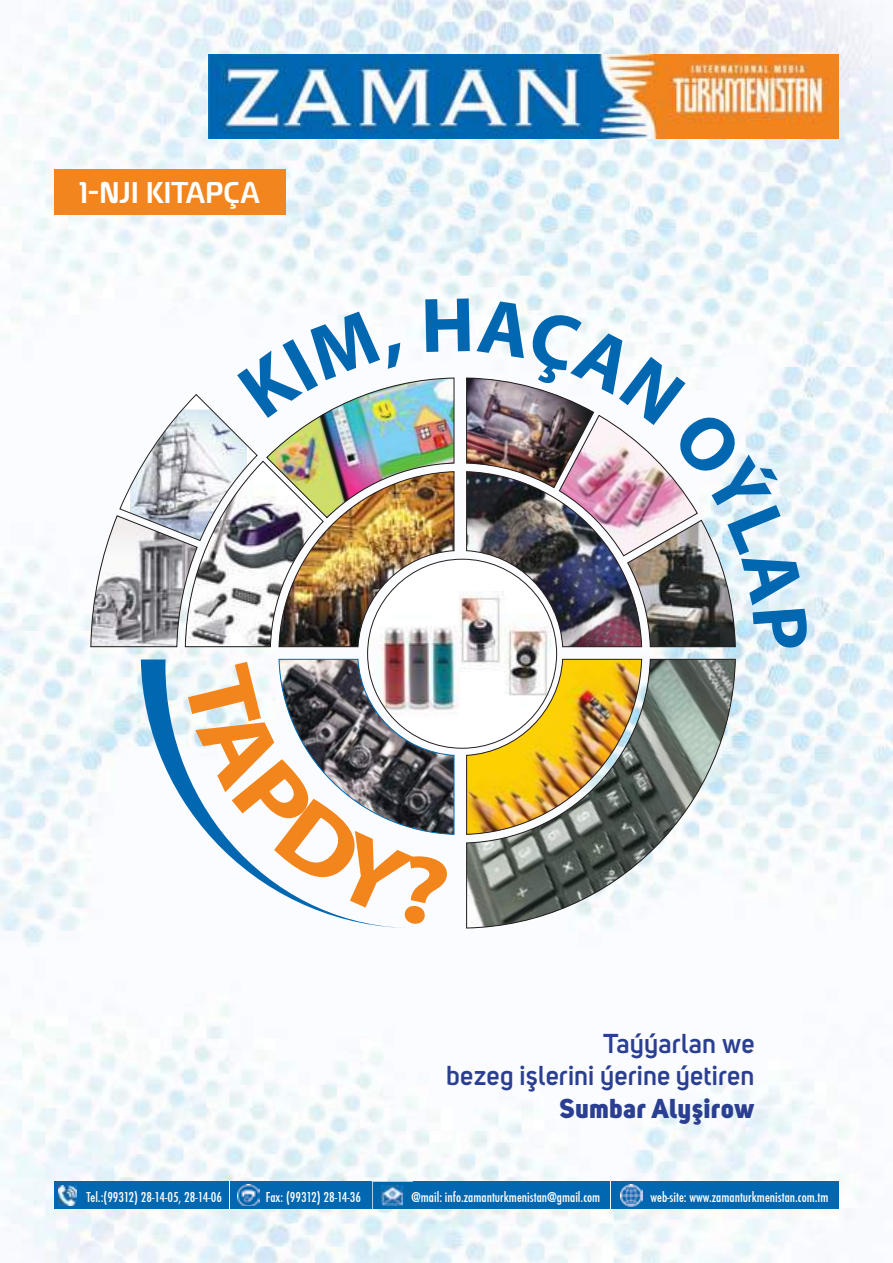
<style>
.page{position:relative;width:893px;height:1263px;background:#fff}
.page>*{position:absolute;margin:0;border:0;box-sizing:border-box;transform-origin:0 0}
.t1{font:500 30px "Magistral Cond";letter-spacing:.01em;color:#fff}
.t2{font:600 27px/32.4px "Uni Sans";letter-spacing:.005em;color:#2a3f91;text-align:right}
.t3{font:800 27px "Uni Sans";letter-spacing:.005em;color:#2a3f91}
.t4{font:500 condensed 14.85px "ART Futura TEE";color:#fff}
</style>
<div class="page">
<img style="left:0;top:0;width:893px;height:1263px">
<div style="left:54px;top:1182px;width:785px;height:27px;background:#0067b0"></div>
<svg style="left:610px;top:1182px;width:1px;height:27px"></svg>
<img style="left:238px;top:1185px;width:21px;height:21px">
<img style="left:372px;top:1177px;width:41px;height:38px">
<img style="left:373px;top:1182px;width:40px;height:27px">
<svg style="left:372px;top:1182px;width:1px;height:27px"></svg>
<svg style="left:412px;top:1191px;width:1px;height:14px"></svg>
<img style="left:381px;top:1186px;width:22px;height:19px">
<img style="left:621px;top:1185px;width:21px;height:21px">
<img style="left:59px;top:1185px;width:18px;height:20px">
<img style="left:369px;top:650px;width:186px;height:66px">
<img style="left:466px;top:659px;width:270px;height:269px">
<svg style="left:141px;top:659px;width:42px;height:269px"></svg>
<img style="left:209px;top:54px;width:630px;height:85px">
<div style="left:54px;top:170px;width:231px;height:45px;background:#f2851e"></div>
<img style="left:90px;top:298px;width:718px;height:352px">
<svg style="left:183px;top:658px;width:272px;height:270px"></svg>
<h1 class="t1" style="left:80px;top:174px;width:182px">1-NJI KITAPçA</h1>
<h2 class="t2" style="left:446px;top:1025px;width:310px">Taýýarlan we<br>bezeg işlerini ýerine ýetiren</h2>
<h2 class="t3" style="left:560px;top:1091px;width:196px">Sumbar Alyşirow</h2>
<p class="t4" style="left:87px;top:1189px;width:137px">Tel.:(99312) 28-14-05, 28-14-06</p>
<p class="t4" style="left:266px;top:1188px;width:97px">Fax: (99312) 28-14-36</p>
<p class="t4" style="left:411px;top:1189px;width:191px">@mail: info.zamanturkmenistan@gmail.com</p>
<p class="t4" style="left:651px;top:1188px;width:179px">web-site: www.zamanturkmenistan.com.tm</p>
</div>
